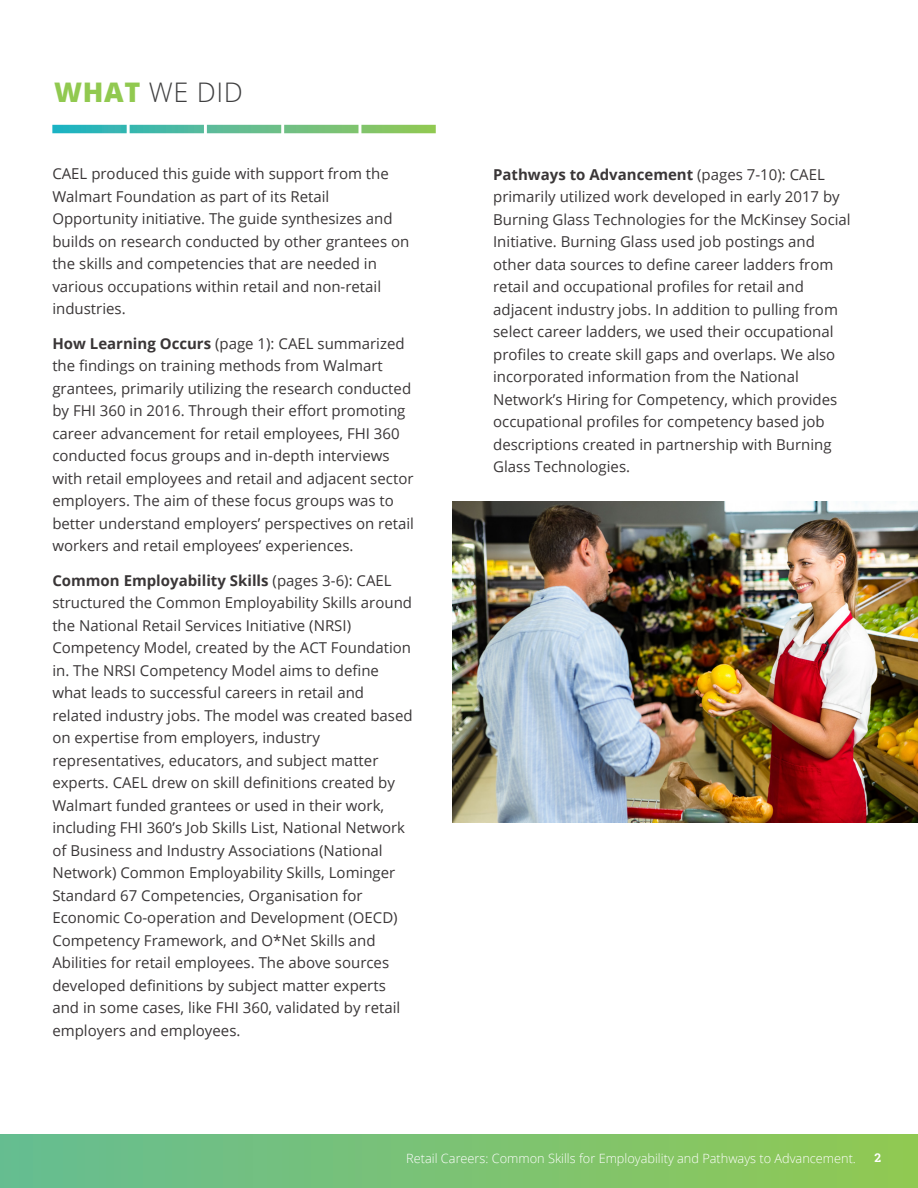
<style>
.page{position:relative;width:918px;height:1188px;background:#fff}
.page>*{position:absolute;margin:0;border:0;box-sizing:border-box;transform-origin:0 0}
.t1{font:300 27px "Open Sans";color:#3f3f40}
.t2{font:15px/22.5px "Open Sans";color:#231f20}
.t3{font:300 12.75px "Open Sans";color:#fff}
.t4{font:700 12px "Roboto Slab";color:#fff}
.s1{font-weight:800;color:#91c950}
.s2{font-weight:700}
</style>
<div class="page">
<div style="left:0;top:1134px;width:918px;height:54px;background:linear-gradient(to right,#65bd93,#91c853)"></div>
<svg style="left:52px;top:125px;width:384px;height:8px;background:#62bf92"></svg>
<img style="left:453px;top:502px;width:465px;height:321px">
<h1 class="t1" style="left:54px;top:74px;width:191px"><span class="s1">WHAT</span> WE DID</h1>
<p class="t2" style="left:52px;top:162px;width:358px">CAEL produced this guide with support from the Walmart Foundation as part of its Retail Opportunity initiative. The guide synthesizes and builds on research conducted by other grantees on the skills and competencies that are needed in various occupations within retail and non-retail industries.</p>
<p class="t2" style="left:52px;top:332px;width:363px"><span class="s2">How Learning Occurs</span> (page 1): CAEL summarized the findings on training methods from Walmart grantees, primarily utilizing the research conducted by FHI 360 in 2016. Through their effort promoting career advancement for retail employees, FHI 360 conducted focus groups and in-depth interviews with retail employees and retail and adjacent sector employers. The aim of these focus groups was to better understand employers’ perspectives on retail workers and retail employees’ experiences.</p>
<p class="t2" style="left:52px;top:569px;width:362px"><span class="s2">Common Employability Skills</span> (pages 3-6): CAEL structured the Common Employability Skills around the National Retail Services Initiative (NRSI)<br>Competency Model, created by the ACT Foundation in. The NRSI Competency Model aims to define what leads to successful careers in retail and related industry jobs. The model was created based on expertise from employers, industry representatives, educators, and subject matter experts. CAEL drew on skill definitions created by Walmart funded grantees or used in their work, including FHI 360’s Job Skills List, National Network of Business and Industry Associations (National Network) Common Employability Skills, Lominger Standard 67 Competencies, Organisation for Economic Co-operation and Development (OECD)<br>Competency Framework, and O*Net Skills and Abilities for retail employees. The above sources developed definitions by subject matter experts and in some cases, like FHI 360, validated by retail employers and employees.</p>
<p class="t2" style="left:493px;top:163px;width:359px"><span class="s2">Pathways to Advancement</span> (pages 7-10): CAEL primarily utilized work developed in early 2017 by Burning Glass Technologies for the McKinsey Social Initiative. Burning Glass used job postings and other data sources to define career ladders from retail and occupational profiles for retail and adjacent industry jobs. In addition to pulling from select career ladders, we used their occupational profiles to create skill gaps and overlaps. We also incorporated information from the National Network’s Hiring for Competency, which provides occupational profiles for competency based job descriptions created in partnership with Burning Glass Technologies.</p>
<p class="t3" style="left:406px;top:1149px;width:451px">Retail Careers: Common Skills for Employability and Pathways to Advancement.</p>
<p class="t4" style="left:874px;top:1150px;width:8px">2</p>
</div>
